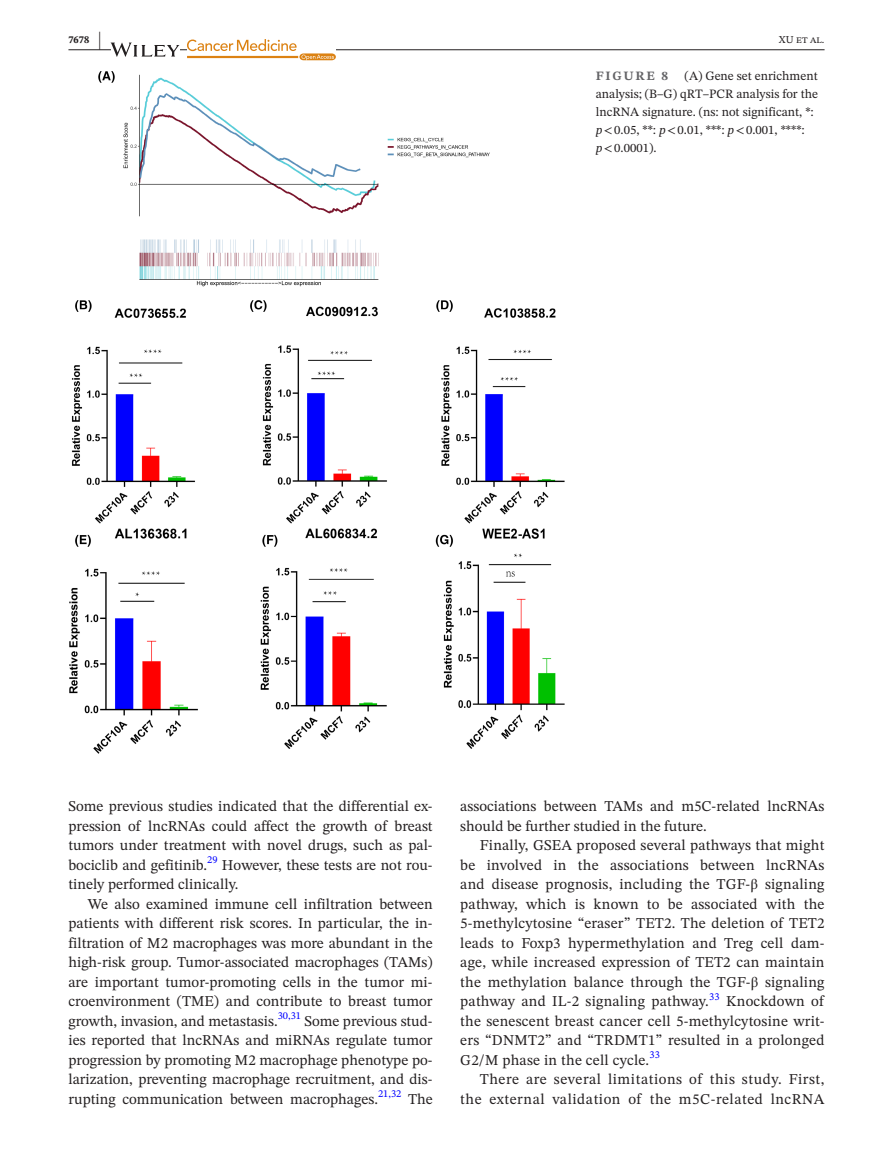
<style>
.page{position:relative;width:893px;height:1174px;background:#fff}
.page>*{position:absolute;margin:0;border:0;box-sizing:border-box;transform-origin:0 0}
.t1{font:15px/19.5px "STIX Two Text";color:#231f20;text-align:justify}
.t2{font:15px/19.5px "STIX Two Text";letter-spacing:.035em;color:#231f20;text-align:right}
.t3{font:12.75px/18px "STIX Two Text";color:#231f20}
.t4{font:700 12.75px "STIX Two Text";letter-spacing:.14em;color:#636366}
.t5{font:10.5px "STIX Two Text";color:#00f}
.t6{font:10.5px "STIX Two Text";color:#231f20}
.t7{font:700 10.5px "STIX Two Text";color:#231f20}
.s1{font-size:21px}
.s2{font-style:italic}
.s3{font-family:"STIX"}
</style>
<div class="page">
<hr style="left:68px;top:49px;width:756px;height:1px;background:#231f20">
<svg style="left:111px;top:43px;width:68px;height:14px"></svg>
<svg style="left:187px;top:39px;width:149px;height:21px"></svg>
<img style="left:69px;top:71px;width:496px;height:683px">
<p class="t7" style="left:68px;top:32px;width:34px">7678 <span class="s1">|</span></p>
<p class="t6" style="left:779px;top:32px;width:47px">XU et al.</p>
<p class="t3" style="left:596px;top:66px;width:224px;text-indent:89px">(A) Gene set enrichment analysis; (B–G) qRT–PCR analysis for the lncRNA signature. (ns: not significant, *: <span class="s2">p</span><span class="s3">&lt;</span>0.05, **: <span class="s2">p</span><span class="s3">&lt;</span>0.01, ***: <span class="s2">p</span><span class="s3">&lt;</span>0.001, ****: <span class="s2">p</span><span class="s3">&lt;</span>0.0001).</p>
<p class="t4" style="left:596px;top:66px;width:74px">FIGURE 8</p>
<p class="t1" style="left:68px;top:796px;width:366px">Some previous studies indicated that the differential ex&shy;pression of lncRNAs could affect the growth of breast tumors under treatment with novel drugs, such as pal&shy;bociclib and gefitinib.</p>
<p class="t5" style="left:207px;top:852px;width:12px">29</p>
<p class="t1" style="left:68px;top:855px;width:366px;text-indent:153px">However, these tests are not rou&shy;tinely performed clinically.</p>
<p class="t1" style="left:68px;top:894px;width:366px;text-indent:20px">We also examined immune cell infiltration between patients with different risk scores. In particular, the in&shy;filtration of M2 macrophages was more abundant in the high-risk group. Tumor-associated macrophages (TAMs) are important tumor-promoting cells in the tumor mi&shy;croenvironment (TME) and contribute to breast tumor growth, invasion, and metastasis.</p>
<p class="t5" style="left:278px;top:1008px;width:25px">30,31</p>
<p class="t1" style="left:68px;top:1011px;width:366px;text-indent:236px">Some previous stud&shy;ies reported that lncRNAs and miRNAs regulate tumor progression by promoting M2 macrophage phenotype po&shy;larization, preventing macrophage recruitment, and dis&shy;rupting communication between macrophages.</p>
<p class="t5" style="left:378px;top:1086px;width:25px">21,32</p>
<p class="t1" style="left:408px;top:1089px;width:26px">The</p>
<p class="t1" style="left:460px;top:796px;width:366px">associations between TAMs and m5C-related lncRNAs should be further studied in the future.</p>
<p class="t1" style="left:460px;top:835px;width:366px;text-indent:20px">Finally, GSEA proposed several pathways that might be involved in the associations between lncRNAs and disease prognosis, including the TGF-<span class="s3">β</span> signaling pathway, which is known to be associated with the 5-methylcytosine “eraser” TET2. The deletion of TET2 leads to Foxp3 hypermethylation and Treg cell dam&shy;age, while increased expression of TET2 can maintain the methylation balance through the TGF-<span class="s3">β</span> signaling pathway and IL-2 signaling pathway.</p>
<p class="t5" style="left:709px;top:988px;width:12px">33</p>
<p class="t1" style="left:460px;top:991px;width:366px;text-indent:266px">Knockdown of the senescent breast cancer cell 5-methylcytosine writ&shy;ers “DNMT2” and “TRDMT1” resulted in a prolonged G2/M phase in the cell cycle.</p>
<p class="t5" style="left:649px;top:1047px;width:12px">33</p>
<p class="t2" style="left:460px;top:1069px;width:366px">There are several limitations of this study. First, the external validation of the m5C-related lncRNA</p>
</div>
